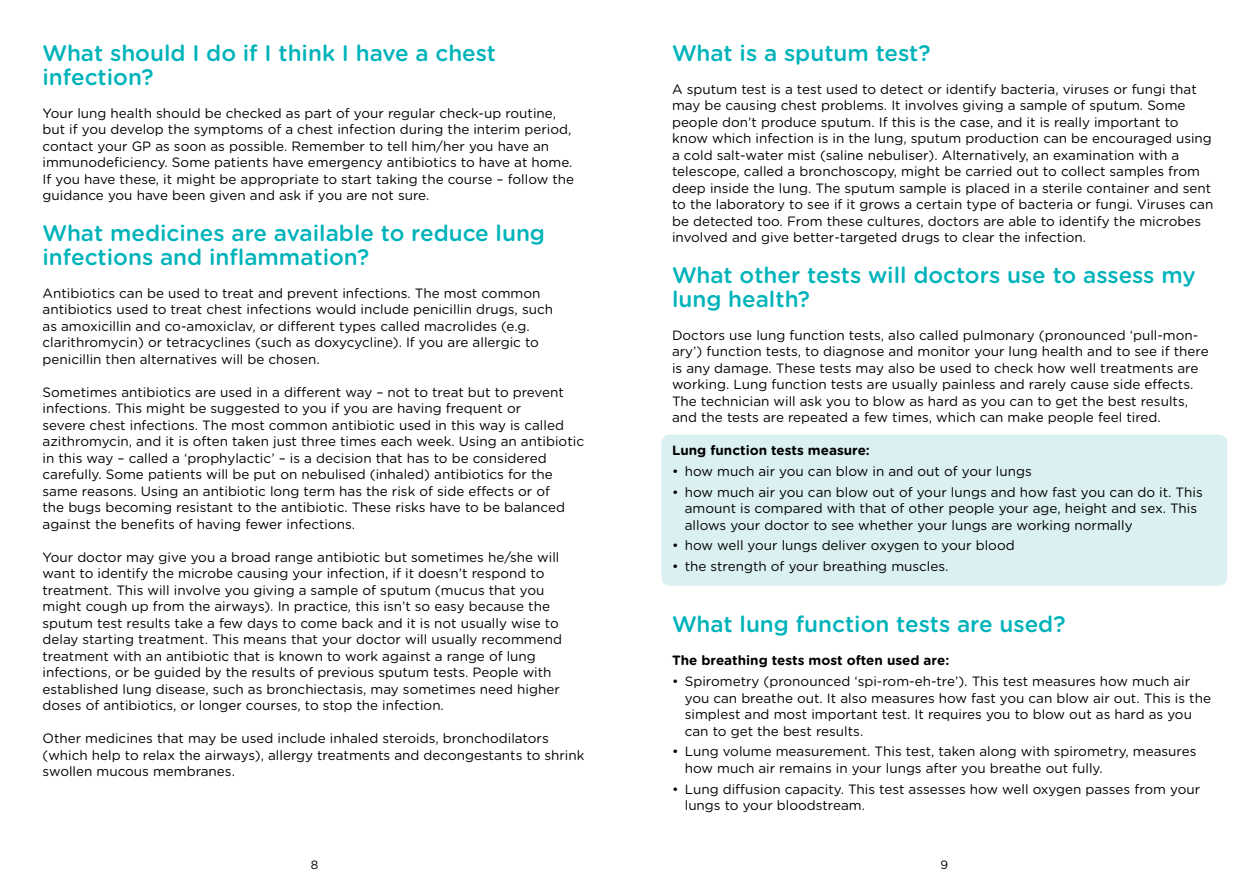
<style>
.page{position:relative;width:1259px;height:893px;background:#fff}
.page>*{position:absolute;margin:0;border:0;box-sizing:border-box;transform-origin:0 0}
.t1{font:500 22.5px/24px "Gotham Rounded";color:#00b3ba}
.t2{font:13.5px/16.5px "Gotham Rounded";color:#000}
.t3{font:700 13.5px "Gotham Rounded";color:#000}
.t4{font:12px "Gotham Rounded";color:#000}
</style>
<div class="page">
<div style="left:661px;top:434px;width:566px;height:152px;background:#dbf0f1;border-radius:9px"></div>
<h1 class="t1" style="left:43px;top:40px;width:455px">What should I do if I think I have a chest infection?</h1>
<p class="t2" style="left:43px;top:104px;width:533px">Your lung health should be checked as part of your regular check-up routine, but if you develop the symptoms of a chest infection during the interim period, contact your GP as soon as possible. Remember to tell him/her you have an immunodeficiency. Some patients have emergency antibiotics to have at home.<br>If you have these, it might be appropriate to start taking the course – follow the guidance you have been given and ask if you are not sure.</p>
<h1 class="t1" style="left:43px;top:220px;width:504px">What medicines are available to reduce lung infections and inflammation?</h1>
<p class="t2" style="left:43px;top:284px;width:512px">Antibiotics can be used to treat and prevent infections. The most common antibiotics used to treat chest infections would include penicillin drugs, such as amoxicillin and co-amoxiclav, or different types called macrolides (e.g. clarithromycin) or tetracyclines (such as doxycycline). If you are allergic to penicillin then alternatives will be chosen.</p>
<p class="t2" style="left:43px;top:383px;width:543px">Sometimes antibiotics are used in a different way – not to treat but to prevent infections. This might be suggested to you if you are having frequent or<br>severe chest infections. The most common antibiotic used in this way is called azithromycin, and it is often taken just three times each week. Using an antibiotic in this way – called a ‘prophylactic’ – is a decision that has to be considered carefully. Some patients will be put on nebulised (inhaled) antibiotics for the same reasons. Using an antibiotic long term has the risk of side effects or of<br>the bugs becoming resistant to the antibiotic. These risks have to be balanced against the benefits of having fewer infections.</p>
<p class="t2" style="left:43px;top:548px;width:521px">Your doctor may give you a broad range antibiotic but sometimes he/she will want to identify the microbe causing your infection, if it doesn’t respond to treatment. This will involve you giving a sample of sputum (mucus that you might cough up from the airways). In practice, this isn’t so easy because the sputum test results take a few days to come back and it is not usually wise to delay starting treatment. This means that your doctor will usually recommend treatment with an antibiotic that is known to work against a range of lung infections, or be guided by the results of previous sputum tests. People with established lung disease, such as bronchiectasis, may sometimes need higher doses of antibiotics, or longer courses, to stop the infection.</p>
<p class="t2" style="left:43px;top:729px;width:543px">Other medicines that may be used include inhaled steroids, bronchodilators (which help to relax the airways), allergy treatments and decongestants to shrink swollen mucous membranes.</p>
<h1 class="t1" style="left:672px;top:40px;width:260px">What is a sputum test?</h1>
<p class="t2" style="left:672px;top:80px;width:543px">A sputum test is a test used to detect or identify bacteria, viruses or fungi that may be causing chest problems. It involves giving a sample of sputum. Some people don’t produce sputum. If this is the case, and it is really important to know which infection is in the lung, sputum production can be encouraged using a cold salt-water mist (saline nebuliser). Alternatively, an examination with a telescope, called a bronchoscopy, might be carried out to collect samples from deep inside the lung. The sputum sample is placed in a sterile container and sent to the laboratory to see if it grows a certain type of bacteria or fungi. Viruses can be detected too. From these cultures, doctors are able to identify the microbes involved and give better-targeted drugs to clear the infection.</p>
<h1 class="t1" style="left:672px;top:262px;width:525px">What other tests will doctors use to assess my lung health?</h1>
<p class="t2" style="left:672px;top:326px;width:538px">Doctors use lung function tests, also called pulmonary (pronounced ‘pull-mon&shy;ary’) function tests, to diagnose and monitor your lung health and to see if there is any damage. These tests may also be used to check how well treatments are working. Lung function tests are usually painless and rarely cause side effects.<br>The technician will ask you to blow as hard as you can to get the best results, and the tests are repeated a few times, which can make people feel tired.</p>
<p class="t3" style="left:672px;top:440px;width:199px">Lung function tests measure:</p>
<p class="t2" style="left:672px;top:462px;width:361px">• how much air you can blow in and out of your lungs</p>
<p class="t2" style="left:685px;top:483px;width:519px;text-indent:-13px">• how much air you can blow out of your lungs and how fast you can do it. This amount is compared with that of other people your age, height and sex. This allows your doctor to see whether your lungs are working normally</p>
<p class="t2" style="left:672px;top:537px;width:344px">• how well your lungs deliver oxygen to your blood</p>
<p class="t2" style="left:672px;top:557px;width:278px">• the strength of your breathing muscles.</p>
<h1 class="t1" style="left:672px;top:611px;width:395px">What lung function tests are used?</h1>
<p class="t3" style="left:672px;top:651px;width:279px">The breathing tests most often used are:</p>
<p class="t2" style="left:685px;top:672px;width:528px;text-indent:-13px">• Spirometry (pronounced ‘spi-rom-eh-tre’). This test measures how much air you can breathe out. It also measures how fast you can blow air out. This is the simplest and most important test. It requires you to blow out as hard as you can to get the best results.</p>
<p class="t2" style="left:685px;top:743px;width:513px;text-indent:-13px">• Lung volume measurement. This test, taken along with spirometry, measures how much air remains in your lungs after you breathe out fully.</p>
<p class="t2" style="left:685px;top:780px;width:517px;text-indent:-13px">• Lung diffusion capacity. This test assesses how well oxygen passes from your lungs to your bloodstream.</p>
<p class="t4" style="left:311px;top:857px;width:9px">8</p>
<p class="t4" style="left:940px;top:857px;width:9px">9</p>
</div>
